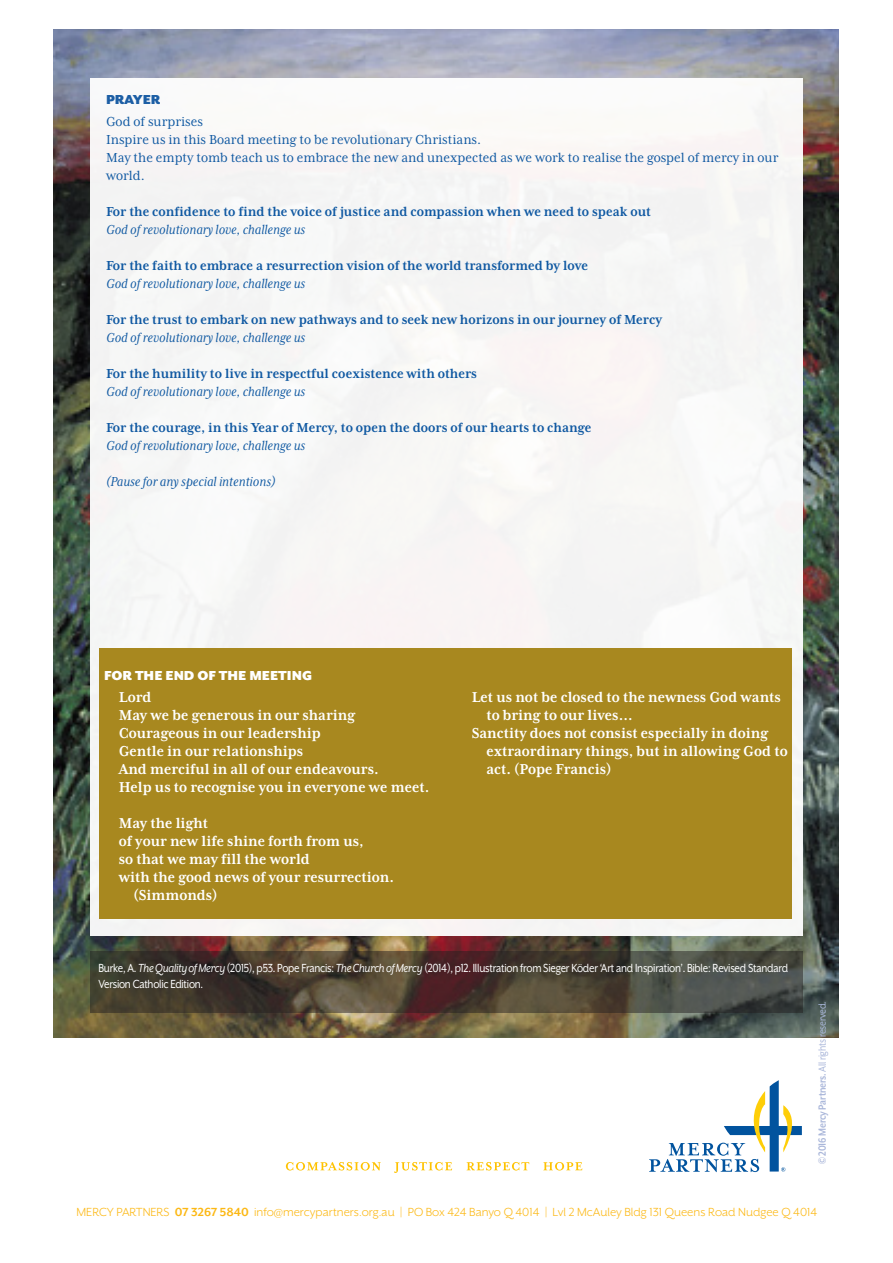
<style>
.page{position:relative;width:893px;height:1263px;background:#fff}
.page>*{position:absolute;margin:0;border:0;box-sizing:border-box;transform-origin:0 0}
.reflection-end_of_me{font:700 16.5px/18px "Mrs Eaves XL Serif Nar OT";color:#fff}
.body{font:700 15px/18px "Mrs Eaves XL Serif Nar OT";color:#1059a2}
.body-2{font:15px/18px "Mrs Eaves XL Serif Nar OT";color:#1059a2}
.body-3{font:italic 15px "Mrs Eaves XL Serif Nar OT";color:#1059a2}
.subhd2{font:900 15px "Mr Eaves XL San OT";color:#fff}
.subhd2-2{font:900 15px "Mr Eaves XL San OT";color:#1c5ea5}
.References{font:13.5px/15.8px "Mr Eaves XL San OT";letter-spacing:-.02em;color:#fff;scale:.85 1}
.t1{font:13.5px "Mr Eaves XL San OT";color:#fcb814}
.t2{font:700 12px "Mr Eaves XL San OT";letter-spacing:-.02em;color:#aab7da;scale:.85 1}
.s1{font-weight:400;font-style:italic}
.s2{font-style:italic}
.s3{font-weight:400}
.s4{font-weight:700}
</style>
<div class="page">
<svg style="left:649px;top:1080px;width:153px;height:92px"></svg>
<svg style="left:286px;top:1162px;width:95px;height:8px"></svg>
<svg style="left:394px;top:1162px;width:58px;height:11px"></svg>
<svg style="left:467px;top:1162px;width:62px;height:8px"></svg>
<svg style="left:543px;top:1162px;width:39px;height:8px"></svg>
<img style="left:53px;top:30px;width:785px;height:1008px">
<div style="left:90px;top:78px;width:713px;height:858px;background:#f7f6f5"></div>
<svg style="left:90px;top:951px;width:713px;height:62px;background:#484035"></svg>
<div style="left:100px;top:648px;width:692px;height:270px;background:#a8881f"></div>
<p class="subhd2-2" style="left:106px;top:90px;width:56px">PRAYER</p>
<p class="body-2" style="left:106px;top:113px;width:99px">God of surprises</p>
<p class="body-2" style="left:106px;top:131px;width:377px">Inspire us in this Board meeting to be revolutionary Christians.</p>
<p class="body-2" style="left:106px;top:149px;width:674px">May the empty tomb teach us to embrace the new and unexpected as we work to realise the gospel of mercy in our world.</p>
<p class="body" style="left:106px;top:203px;width:546px">For the confidence to find the voice of justice and compassion when we need to speak out<br><span class="s1">God of revolutionary love, challenge us</span></p>
<p class="body" style="left:106px;top:257px;width:484px">For the faith to embrace a resurrection vision of the world transformed by love<br><span class="s1">God of revolutionary love, challenge us</span></p>
<p class="body" style="left:106px;top:311px;width:558px">For the trust to embark on new pathways and to seek new horizons in our journey of Mercy<br><span class="s1">God of revolutionary love, challenge us</span></p>
<p class="body" style="left:106px;top:365px;width:373px">For the humility to live in respectful coexistence with others<br><span class="s1">God of revolutionary love, challenge us</span></p>
<p class="body" style="left:106px;top:419px;width:487px">For the courage, in this Year of Mercy, to open the doors of our hearts to change<br><span class="s1">God of revolutionary love, challenge us</span></p>
<p class="body-3" style="left:106px;top:474px;width:171px">(Pause for any special intentions)</p>
<p class="subhd2" style="left:104px;top:666px;width:209px">FOR THE END OF THE MEETING</p>
<p class="reflection-end_of_me" style="left:119px;top:688px;width:34px">Lord</p>
<p class="reflection-end_of_me" style="left:119px;top:706px;width:238px">May we be generous in our sharing</p>
<p class="reflection-end_of_me" style="left:119px;top:724px;width:203px">Courageous in our leadership</p>
<p class="reflection-end_of_me" style="left:119px;top:742px;width:186px">Gentle in our relationships</p>
<p class="reflection-end_of_me" style="left:119px;top:760px;width:261px">And merciful in all of our endeavours.</p>
<p class="reflection-end_of_me" style="left:119px;top:778px;width:312px">Help us to recognise you in everyone we meet.</p>
<p class="reflection-end_of_me" style="left:119px;top:814px;width:91px">May the light</p>
<p class="reflection-end_of_me" style="left:119px;top:832px;width:246px">of your new life shine forth from us,</p>
<p class="reflection-end_of_me" style="left:119px;top:850px;width:193px">so that we may fill the world</p>
<p class="reflection-end_of_me" style="left:133px;top:868px;width:262px;text-indent:-15px">with the good news of your resurrection. (Simmonds)</p>
<p class="reflection-end_of_me" style="left:486px;top:688px;width:296px;text-indent:-15px">Let us not be closed to the newness God wants to bring to our lives…</p>
<p class="reflection-end_of_me" style="left:486px;top:724px;width:303px;text-indent:-15px">Sanctity does not consist especially in doing extraordinary things, but in allowing God to act. (Pope Francis)</p>
<p class="References" style="left:99px;top:960px;width:813px">Burke, A. <span class="s2">The Quality of Mercy</span> (2015), p53. Pope Francis: <span class="s2">The Church of Mercy</span> (2014), p12. Illustration from Sieger Köder ‘Art and Inspiration’. Bible: Revised Standard<br>Version Catholic Edition.</p>
<p class="t2" style="left:815px;top:1164px;width:193px;rotate:-90deg">© 2016 Mercy Partners. <span class="s3">All rights reserved.</span></p>
<p class="t1" style="left:77px;top:1205px;width:742px">MERCY PARTNERS <span class="s4">07 3267 5840</span> info@mercypartners.org.au | PO Box 424 Banyo Q 4014 | Lvl 2 McAuley Bldg 131 Queens Road Nudgee Q 4014</p>
</div>
